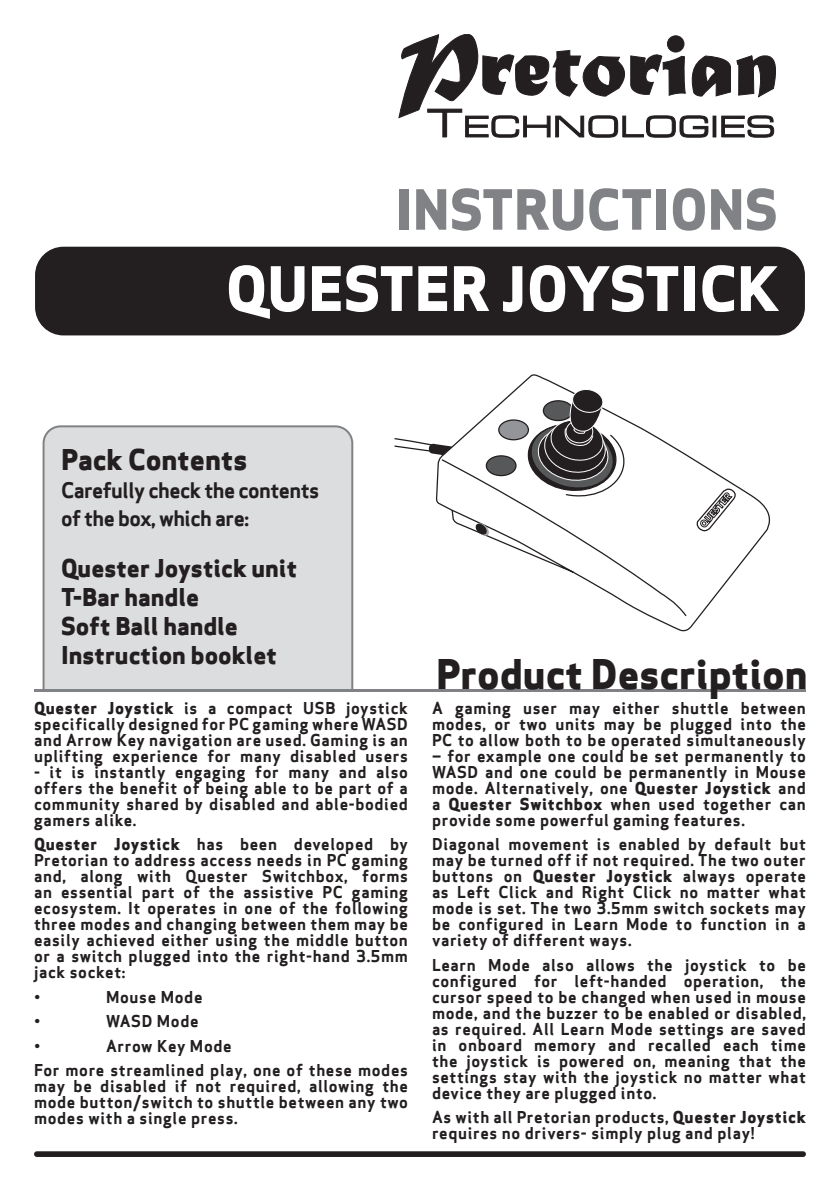
<style>
.page{position:relative;width:840px;height:1191px;background:#fff}
.page>*{position:absolute;margin:0;border:0;box-sizing:border-box;transform-origin:0 0}
.t1{font:59.6px "Apex Sans Extra Bold T";color:#fff}
.t2{font:54px "Apex Sans Extra Bold T";color:#808285}
.t3{font:40px "Apex Sans Extra Bold T";color:#231f20}
.t4{font:28px "Apex Sans Extra Bold T";color:#231f20}
.t5{font:24px "Apex Sans Extra Bold T";color:#231f20}
.t6{font:21px/28px "Apex Sans Bold T";letter-spacing:-.025em;color:#231f20}
.t7{font:16px/16px "Apex Sans Bold T";letter-spacing:.04em;color:#231f20;text-align:justify}
.s1{font-family:"Apex Sans Extra Bold T"}
</style>
<div class="page">
<div style="left:42px;top:425px;width:312px;height:264px;background:#dcdddf"></div>
<hr style="left:34px;top:689px;width:771px;height:2px;background:#808285">
<div style="left:35px;top:247px;width:769px;height:88px;background:#231f20;border-radius:28px"></div>
<div style="left:34px;top:1151px;width:771px;height:6px;background:#231f20;border-radius:3px"></div>
<svg style="left:398px;top:34px;width:377px;height:103px"></svg>
<svg style="left:462px;top:374px;width:307px;height:257px"></svg>
<svg style="left:394px;top:437px;width:344px;height:180px"></svg>
<svg style="left:526px;top:388px;width:98px;height:111px"></svg>
<svg style="left:700px;top:492px;width:31px;height:35px"></svg>
<p class="t2" style="left:395px;top:175px;width:384px">INSTRUCTIONS</p>
<p class="t1" style="left:226px;top:250px;width:554px">QUESTER JOYSTICK</p>
<p class="t4" style="left:61px;top:442px;width:188px">Pack Contents</p>
<p class="t6" style="left:61px;top:476px;width:260px">Carefully check the contents of the box, which are:</p>
<p class="t5" style="left:61px;top:552px;width:237px">Quester Joystick unit</p>
<p class="t5" style="left:61px;top:581px;width:140px">T-Bar handle</p>
<p class="t5" style="left:61px;top:610px;width:178px">Soft Ball handle</p>
<p class="t5" style="left:61px;top:639px;width:217px">Instruction booklet</p>
<p class="t7" style="left:34px;top:699px;width:375px"><span class="s1">Quester Joystick</span> is a compact USB joystick specifically designed for PC gaming where WASD and Arrow Key navigation are used. Gaming is an uplifting experience for many disabled users</p>
<p class="t7" style="left:34px;top:763px;width:375px">- it is instantly engaging for many and also offers the benefit of being able to be part of a community shared by disabled and able-bodied gamers alike.</p>
<p class="t7" style="left:34px;top:836px;width:375px"><span class="s1">Quester Joystick</span> has been developed by Pretorian to address access needs in PC gaming and, along with Quester Switchbox, forms an essential part of the assistive PC gaming ecosystem. It operates in one of the following three modes and changing between them may be easily achieved either using the middle button or a switch plugged into the right-hand 3.5mm jack socket:</p>
<p class="t7" style="left:34px;top:988px;width:8px">•</p>
<p class="t7" style="left:106px;top:988px;width:98px">Mouse Mode</p>
<p class="t7" style="left:34px;top:1013px;width:8px">•</p>
<p class="t7" style="left:106px;top:1013px;width:94px">WASD Mode</p>
<p class="t7" style="left:34px;top:1037px;width:8px">•</p>
<p class="t7" style="left:106px;top:1037px;width:127px">Arrow Key Mode</p>
<p class="t7" style="left:34px;top:1062px;width:375px">For more streamlined play, one of these modes may be disabled if not required, allowing the mode button/switch to shuttle between any two modes with a single press.</p>
<p class="t3" style="left:436px;top:648px;width:373px">Product Description</p>
<p class="t7" style="left:432px;top:699px;width:375px">A gaming user may either shuttle between modes, or two units may be plugged into the PC to allow both to be operated simultaneously</p>
<p class="t7" style="left:432px;top:747px;width:375px">– for example one could be set permanently to WASD and one could be permanently in Mouse mode. Alternatively, one <span class="s1">Quester Joystick</span> and a <span class="s1">Quester Switchbox</span> when used together can provide some powerful gaming features.</p>
<p class="t7" style="left:432px;top:836px;width:375px">Diagonal movement is enabled by default but may be turned off if not required. The two outer buttons on <span class="s1">Quester Joystick</span> always operate as Left Click and Right Click no matter what mode is set. The two 3.5mm switch sockets may be configured in Learn Mode to function in a variety of different ways.</p>
<p class="t7" style="left:432px;top:956px;width:375px">Learn Mode also allows the joystick to be configured for left-handed operation, the cursor speed to be changed when used in mouse mode, and the buzzer to be enabled or disabled, as required. All Learn Mode settings are saved in onboard memory and recalled each time the joystick is powered on, meaning that the settings stay with the joystick no matter what device they are plugged into.</p>
<p class="t7" style="left:432px;top:1109px;width:375px">As with all Pretorian products, <span class="s1">Quester Joystick </span>requires no drivers- simply plug and play!</p>
</div>
